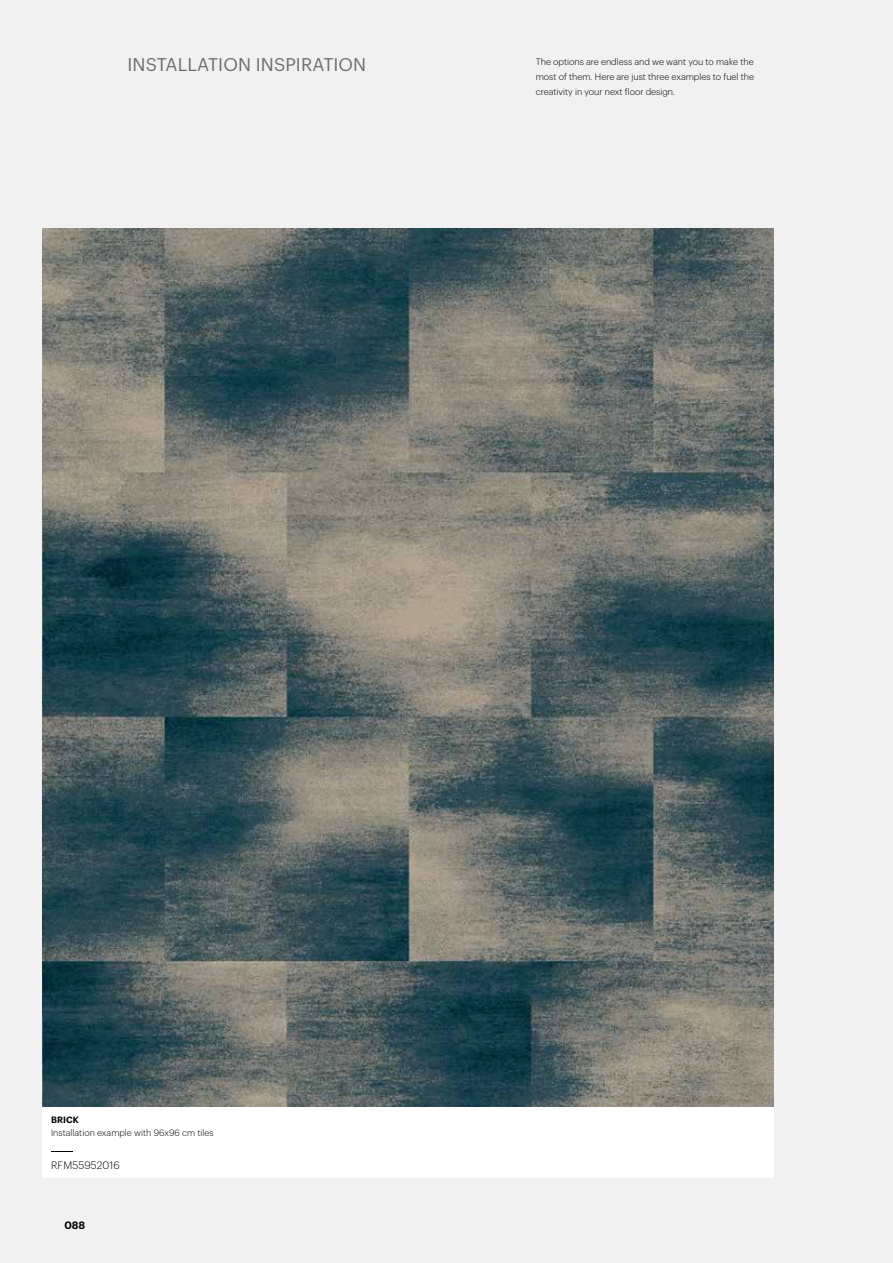
<style>
.page{position:relative;width:893px;height:1263px;background:#f1f1f2}
.page>*{position:absolute;margin:0;border:0;box-sizing:border-box;transform-origin:0 0}
.t1{font:18px "Graphik";letter-spacing:.005em;color:#6d6e71}
.t2{font:300 10.5px "Graphik";letter-spacing:.015em;color:#000}
.t3{font:600 10.5px "Graphik";color:#000}
.t4{font:300 9px/15px "Graphik";color:#000;text-align:justify}
.t5{font:600 9px "Graphik";letter-spacing:.005em;color:#000}
</style>
<div class="page">
<img style="left:43px;top:229px;width:731px;height:878px">
<div style="left:43px;top:1107px;width:731px;height:71px;background:#fff"></div>
<svg style="left:51px;top:1151px;width:21px;height:1px"></svg>
<h1 class="t1" style="left:128px;top:51px;width:240px">INSTALLATION INSPIRATION</h1>
<p class="t4" style="left:536px;top:54px;width:220px">The options are endless and we want you to make the most of them. Here are just three examples to fuel the creativity in your next floor design.</p>
<p class="t5" style="left:51px;top:1113px;width:29px">BRICK</p>
<p class="t4" style="left:51px;top:1125px;width:164px">Installation example with 96x96 cm tiles</p>
<p class="t2" style="left:51px;top:1158px;width:70px">RFM55952016</p>
<p class="t3" style="left:64px;top:1217px;width:22px">088</p>
</div>
